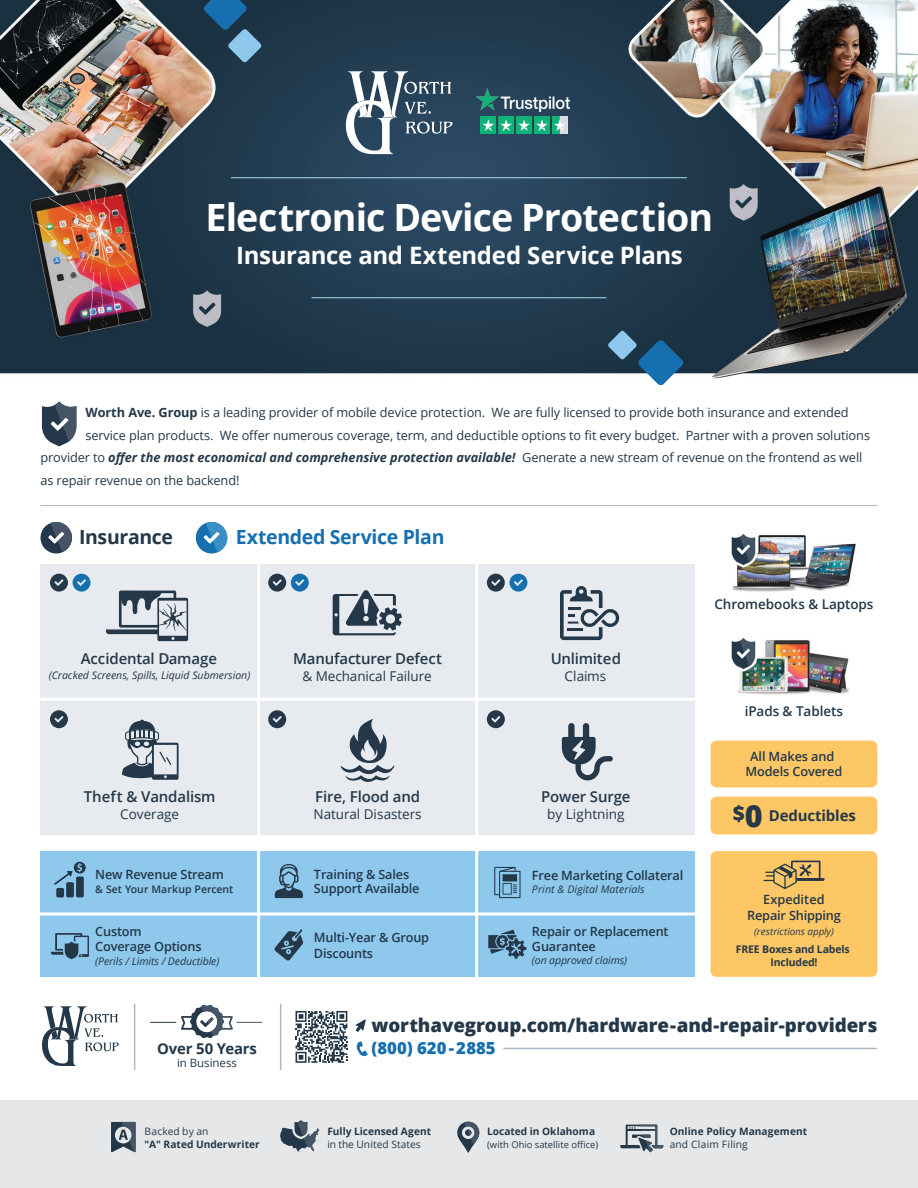
<style>
.page{position:relative;width:918px;height:1188px;background:#fff}
.page>*{position:absolute;margin:0;border:0;box-sizing:border-box;transform-origin:0 0}
.t1{font:700 37.65px "Open Sans";letter-spacing:-.025em;color:#fff}
.t2{font:700 24px "Open Sans";letter-spacing:-.015em;color:#fff}
.t3{font:800 20.7px "Open Sans";color:#243849}
.t4{font:700 19.5px "Open Sans";letter-spacing:-.015em;color:#166faf}
.t5{font:700 19.5px "Open Sans";letter-spacing:-.015em;color:#243849}
.t6{font:800 18.75px "Open Sans";letter-spacing:-.005em;color:#243849}
.t7{font:800 16.65px "Open Sans";color:#166faf}
.t8{font:600 15px "Open Sans";letter-spacing:-.01em;color:#243849}
.t9{font:700 15px "Open Sans";letter-spacing:-.01em;color:#243849}
.t10{font:700 14.85px "Open Sans";letter-spacing:-.01em;color:#243849}
.t11{font:13.5px "Open Sans";letter-spacing:-.005em;color:#243849}
.t12{font:600 13.5px "Open Sans";letter-spacing:-.005em;color:#243849}
.t13{font:12.75px "Open Sans";letter-spacing:-.01em;color:#243849}
.t14{font:600 12.75px/15px "Open Sans";letter-spacing:-.015em;color:#243849}
.t15{font:italic 700 12.75px "Open Sans";color:#243849}
.t16{font:11.55px "Open Sans";letter-spacing:-.005em;color:#243849}
.t17{font:italic 10.5px "Open Sans";color:#243849}
.t18{font:700 10.5px/13.5px "Open Sans";letter-spacing:-.015em;color:#243849;text-align:center}
.t19{font:600 10.5px "Open Sans";letter-spacing:-.005em;color:#243849}
.t20{font:700 10.2px "Open Sans";color:#243849}
.t21{font:10.2px "Open Sans";letter-spacing:.01em;color:#243849}
.t22{font:10.2px "Open Sans";letter-spacing:.03em;color:#243849}
.t23{font:italic 9.75px "Open Sans";letter-spacing:-.01em;color:#243849}
.t24{font:9.45px "Open Sans";letter-spacing:-.005em;color:#243849}
.s1{font-weight:700}
.s2{font-weight:400;font-style:normal}
.s3{font-size:30.6px}
</style>
<div class="page">
<img style="left:0;top:0;width:918px;height:1101px">
<div style="left:0;top:1101px;width:918px;height:87px;background:#e6e7e8"></div>
<svg style="left:204px;top:0;width:58px;height:63px;background:#2d5a78"></svg>
<svg style="left:608px;top:331px;width:76px;height:55px"></svg>
<hr style="left:40px;top:505px;width:838px;height:1px;background:#acb8c6">
<svg style="left:42px;top:401px;width:34px;height:45px"></svg>
<div style="left:710px;top:741px;width:167px;height:46px;background:#fec765;border-radius:6px"></div>
<div style="left:710px;top:797px;width:167px;height:37px;background:#fec765;border-radius:6px"></div>
<img style="left:723px;top:636px;width:133px;height:62px">
<img style="left:723px;top:531px;width:133px;height:63px">
<div style="left:40px;top:564px;width:655px;height:271px;background:#e7eaee"></div>
<svg style="left:268px;top:574px;width:41px;height:18px"></svg>
<svg style="left:487px;top:574px;width:40px;height:18px"></svg>
<svg style="left:50px;top:574px;width:41px;height:18px"></svg>
<svg style="left:562px;top:723px;width:51px;height:58px"></svg>
<svg style="left:341px;top:719px;width:53px;height:63px"></svg>
<svg style="left:560px;top:586px;width:60px;height:54px"></svg>
<svg style="left:50px;top:710px;width:18px;height:18px"></svg>
<svg style="left:268px;top:710px;width:18px;height:18px"></svg>
<svg style="left:487px;top:710px;width:18px;height:18px"></svg>
<hr style="left:257px;top:561px;width:3px;height:279px;background:#fff">
<hr style="left:41px;top:698px;width:654px;height:3px;background:#fff">
<hr style="left:475px;top:561px;width:3px;height:279px;background:#fff">
<svg style="left:122px;top:720px;width:57px;height:60px"></svg>
<svg style="left:106px;top:590px;width:82px;height:51px"></svg>
<svg style="left:333px;top:590px;width:69px;height:45px"></svg>
<div style="left:40px;top:522px;width:32px;height:31px;background:#243849;border-radius:50%"></div>
<svg style="left:48px;top:522px;width:24px;height:30px"></svg>
<div style="left:196px;top:522px;width:31px;height:31px;background:#166faf;border-radius:50%"></div>
<svg style="left:204px;top:522px;width:23px;height:30px"></svg>
<div style="left:710px;top:851px;width:167px;height:126px;background:#fec765;border-radius:6px"></div>
<div style="left:40px;top:851px;width:655px;height:126px;background:#8ec8ed"></div>
<hr style="left:257px;top:850px;width:3px;height:132px;background:#fff">
<hr style="left:39px;top:913px;width:658px;height:3px;background:#fff">
<hr style="left:475px;top:850px;width:3px;height:132px;background:#fff">
<svg style="left:488px;top:930px;width:38px;height:29px"></svg>
<svg style="left:274px;top:929px;width:29px;height:32px"></svg>
<svg style="left:51px;top:933px;width:38px;height:26px"></svg>
<div style="left:76px;top:876px;width:8px;height:21px;background:#243849;border-radius:2px"></div>
<div style="left:66px;top:882px;width:8px;height:15px;background:#243849;border-radius:2px"></div>
<div style="left:56px;top:888px;width:8px;height:9px;background:#243849;border-radius:2px"></div>
<svg style="left:54px;top:862px;width:32px;height:23px"></svg>
<svg style="left:275px;top:864px;width:28px;height:34px"></svg>
<svg style="left:494px;top:867px;width:27px;height:31px"></svg>
<svg style="left:763px;top:861px;width:62px;height:28px"></svg>
<hr style="left:231px;top:177px;width:456px;height:1px;background:#aedbf1">
<hr style="left:312px;top:297px;width:294px;height:1px;background:#aedbf1">
<svg style="left:346px;top:71px;width:106px;height:83px"></svg>
<img style="left:477px;top:89px;width:92px;height:22px">
<img style="left:481px;top:117px;width:87px;height:16px">
<svg style="left:111px;top:1122px;width:25px;height:30px"></svg>
<svg style="left:280px;top:1120px;width:40px;height:32px"></svg>
<svg style="left:457px;top:1122px;width:22px;height:31px"></svg>
<svg style="left:620px;top:1125px;width:43px;height:27px"></svg>
<svg style="left:42px;top:1006px;width:77px;height:60px"></svg>
<hr style="left:280px;top:1004px;width:1px;height:66px;background:#acb8c6">
<hr style="left:134px;top:1004px;width:1px;height:66px;background:#acb8c6">
<svg style="left:151px;top:1005px;width:111px;height:33px"></svg>
<hr style="left:504px;top:1048px;width:372px;height:1px;background:#acb8c6">
<svg style="left:356px;top:1019px;width:10px;height:13px"></svg>
<svg style="left:356px;top:1041px;width:12px;height:16px"></svg>
<svg style="left:296px;top:1011px;width:51px;height:52px"></svg>
<h1 class="t1" style="left:206px;top:191px;width:509px">Electronic Device Protection</h1>
<h2 class="t2" style="left:236px;top:239px;width:448px">Insurance and Extended Service Plans</h2>
<p class="t13" style="left:86px;top:404px;width:765px"><span class="s1">Worth Ave. Group</span> is a leading provider of mobile device protection. We are fully licensed to provide both insurance and extended</p>
<p class="t13" style="left:86px;top:426px;width:786px">service plan products. We offer numerous coverage, term, and deductible options to fit every budget. Partner with a proven solutions</p>
<p class="t15" style="left:41px;top:449px;width:823px"><span class="s2">provider to</span> offer the most economical and comprehensive protection available! <span class="s2">Generate a new stream of revenue on the frontend as well</span></p>
<p class="t13" style="left:41px;top:471px;width:200px">as repair revenue on the backend!</p>
<h3 class="t5" style="left:79px;top:523px;width:96px">Insurance</h3>
<h3 class="t4" style="left:236px;top:523px;width:210px">Extended Service Plan</h3>
<p class="t8" style="left:81px;top:648px;width:138px">Accidental Damage</p>
<p class="t17" style="left:49px;top:668px;width:203px">(Cracked Screens, Spills, Liquid Submersion)</p>
<p class="t8" style="left:293px;top:648px;width:151px">Manufacturer Defect</p>
<p class="t11" style="left:302px;top:667px;width:131px">&amp; Mechanical Failure</p>
<p class="t8" style="left:551px;top:648px;width:72px">Unlimited</p>
<p class="t11" style="left:564px;top:667px;width:44px">Claims</p>
<p class="t8" style="left:84px;top:786px;width:133px">Theft &amp; Vandalism</p>
<p class="t11" style="left:120px;top:805px;width:60px">Coverage</p>
<p class="t8" style="left:315px;top:786px;width:106px">Fire, Flood and</p>
<p class="t11" style="left:314px;top:805px;width:110px">Natural Disasters</p>
<p class="t8" style="left:541px;top:786px;width:91px">Power Surge</p>
<p class="t11" style="left:547px;top:805px;width:79px">by Lightning</p>
<p class="t14" style="left:95px;top:866px;width:130px">New Revenue Stream</p>
<p class="t19" style="left:95px;top:882px;width:140px">&amp; Set Your Markup Percent</p>
<p class="t14" style="left:95px;top:924px;width:108px">Custom<br>Coverage Options</p>
<p class="t17" style="left:95px;top:954px;width:126px">(Perils / Limits / Deductible)</p>
<p class="t14" style="left:314px;top:867px;width:107px;line-height:14.5px">Training &amp; Sales<br>Support Available</p>
<p class="t14" style="left:532px;top:867px;width:153px">Free Marketing Collateral</p>
<p class="t17" style="left:532px;top:882px;width:114px">Print &amp; Digital Materials</p>
<p class="t14" style="left:314px;top:930px;width:117px;line-height:15.8px">Multi-Year &amp; Group<br>Discounts</p>
<p class="t14" style="left:532px;top:924px;width:138px">Repair or Replacement<br>Guarantee</p>
<p class="t17" style="left:532px;top:953px;width:97px">(on approved claims)</p>
<p class="t12" style="left:714px;top:595px;width:161px">Chromebooks &amp; Laptops</p>
<p class="t12" style="left:745px;top:702px;width:100px">iPads &amp; Tablets</p>
<p class="t14" style="left:745px;top:748px;width:99px;text-align:center">All Makes and<br>Models Covered</p>
<h3 class="t3" style="left:733px;top:798px;width:32px">$<span class="s3">0</span></h3>
<p class="t9" style="left:769px;top:805px;width:88px">Deductibles</p>
<p class="t14" style="left:747px;top:891px;width:95px;line-height:16.6px;text-align:center">Expedited<br>Repair Shipping</p>
<p class="t23" style="left:754px;top:924px;width:81px">(restrictions apply)</p>
<p class="t18" style="left:736px;top:942px;width:115px">FREE Boxes and Labels<br>Included!</p>
<p class="t10" style="left:157px;top:1038px;width:101px">Over 50 Years</p>
<p class="t16" style="left:177px;top:1055px;width:61px">in Business</p>
<p class="t21" style="left:144px;top:1124px;width:65px">Backed by an</p>
<p class="t20" style="left:144px;top:1137px;width:117px">"A" Rated Underwriter</p>
<h3 class="t6" style="left:371px;top:1011px;width:507px">worthavegroup.com/hardware-and-repair-providers</h3>
<h3 class="t7" style="left:371px;top:1035px;width:126px">(800) 620-2885</h3>
<p class="t20" style="left:327px;top:1124px;width:105px">Fully Licensed Agent</p>
<p class="t21" style="left:327px;top:1137px;width:95px">in the United States</p>
<p class="t20" style="left:487px;top:1124px;width:110px">Located in Oklahoma</p>
<p class="t24" style="left:487px;top:1138px;width:113px">(with Ohio satellite office)</p>
<p class="t20" style="left:670px;top:1124px;width:139px">Online Policy Management</p>
<p class="t22" style="left:670px;top:1137px;width:80px">and Claim Filing</p>
</div>
